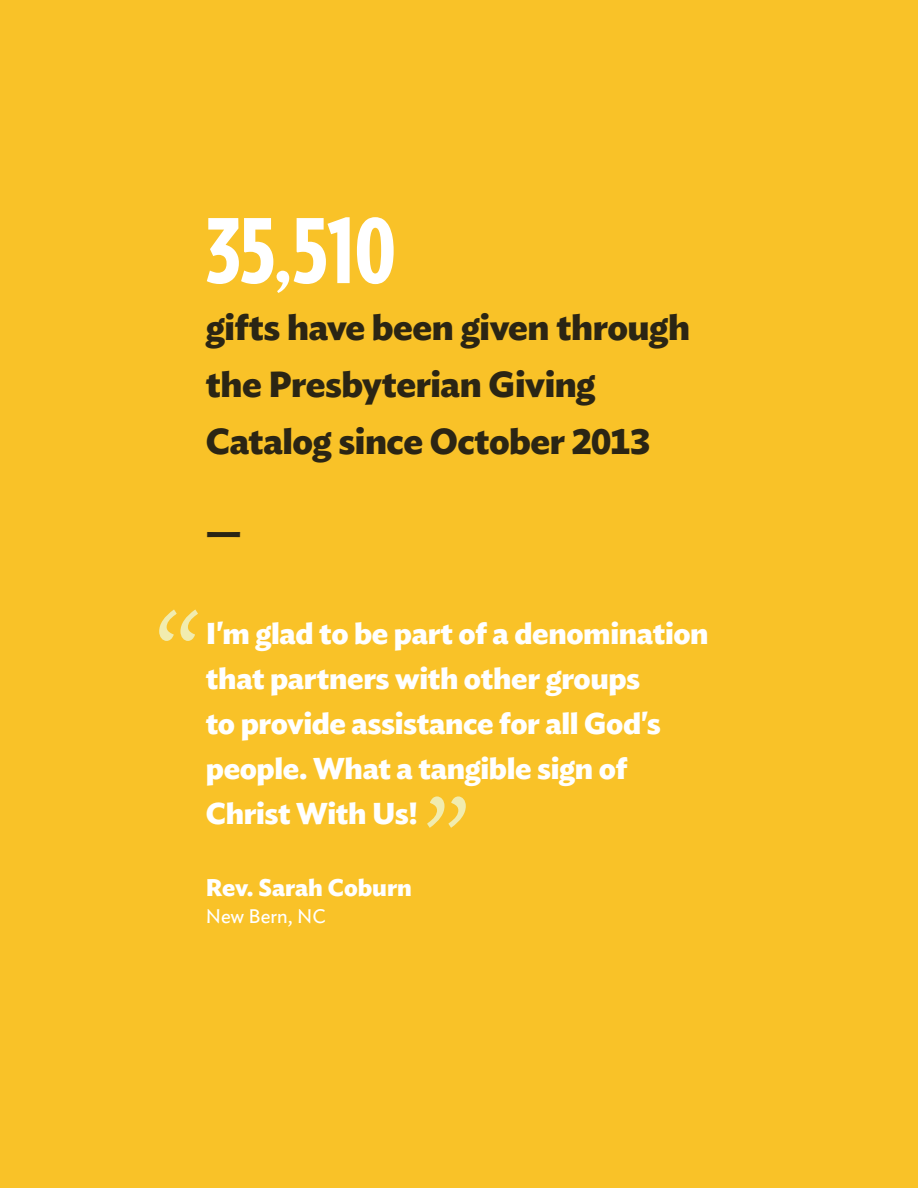
<style>
.page{position:relative;width:918px;height:1188px;background:#f9c228}
.page>*{position:absolute;margin:0;border:0;box-sizing:border-box;transform-origin:0 0}
.t1{font:900 90px "Verlag Compressed";color:#fff}
.t2{font:700 36px/57px "Ideal Sans";letter-spacing:-.015em;color:#2b2514}
.t3{font:900 36px "Ideal Sans";color:#2b2514}
.t4{font:700 30px/45px "Ideal Sans";letter-spacing:-.01em;color:#fff}
.t5{font:700 24px "Ideal Sans";letter-spacing:-.005em;color:#fff}
.t6{font:19.5px "Ideal Sans";letter-spacing:-.005em;color:#fff}
</style>
<div class="page">
<svg style="left:159px;top:609px;width:39px;height:32px"></svg>
<svg style="left:427px;top:796px;width:39px;height:32px"></svg>
<h1 class="t1" style="left:206px;top:183px;width:191px">35,510</h1>
<p class="t2" style="left:206px;top:296px;width:486px">gifts have been given through the Presbyterian Giving<br>Catalog since October 2013</p>
<p class="t3" style="left:206px;top:503px;width:37px">—</p>
<p class="t4" style="left:206px;top:608px;width:504px">I'm glad to be part of a denomination that partners with other groups<br>to provide assistance for all God's people. What a tangible sign of<br>Christ With Us!</p>
<p class="t5" style="left:206px;top:868px;width:207px">Rev. Sarah Coburn</p>
<p class="t6" style="left:206px;top:901px;width:121px">New Bern, NC</p>
</div>
